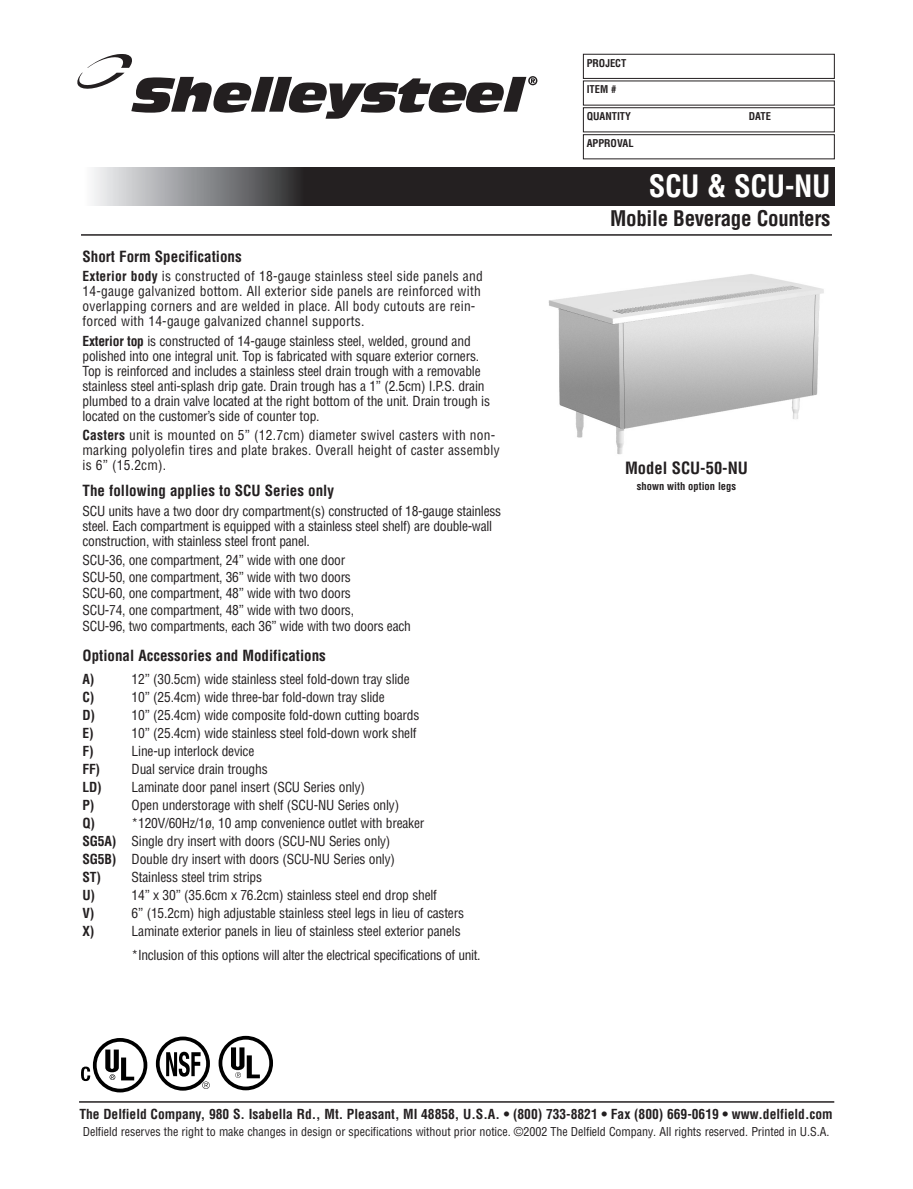
<style>
.page{position:relative;width:913px;height:1189px;background:#fff}
.page>*{position:absolute;margin:0;border:0;box-sizing:border-box;transform-origin:0 0}
.t1{font:700 condensed 30px "Helvetica";letter-spacing:-.015em;color:#fff}
.t2{font:700 condensed 21px "Helvetica";letter-spacing:-.015em;color:#231f20}
.t3{font:700 condensed 16.5px "Helvetica";color:#231f20}
.t4{font:700 condensed 15px "Helvetica";color:#231f20}
.t5{font:condensed 13.5px/15px "Helvetica";letter-spacing:-.015em;color:#231f20}
.t6{font:condensed 13.5px/15px "Helvetica";letter-spacing:.015em;color:#231f20}
.t7{font:700 condensed 13.5px "Helvetica";color:#231f20}
.t8{font:condensed 12px "Helvetica";letter-spacing:-.005em;color:#231f20}
.t9{font:700 condensed 10.5px "Helvetica";color:#231f20}
.s1{font-weight:700}
</style>
<div class="page">
<svg style="left:156px;top:1036px;width:54px;height:54px"></svg>
<svg style="left:81px;top:1038px;width:66px;height:54px"></svg>
<svg style="left:218px;top:1035px;width:55px;height:54px"></svg>
<svg style="left:93px;top:167px;width:741px;height:38px;background:#424041"></svg>
<svg style="left:78px;top:54px;width:459px;height:65px"></svg>
<div style="left:583px;top:54px;width:251px;height:25px;border:1px solid #231f20"></div>
<div style="left:583px;top:107px;width:251px;height:25px;border:1px solid #231f20"></div>
<div style="left:583px;top:134px;width:251px;height:25px;border:1px solid #231f20"></div>
<hr style="left:79px;top:1100px;width:755px;height:2px;background:#231f20">
<img style="left:548px;top:274px;width:276px;height:181px">
<hr style="left:81px;top:234px;width:751px;height:1px;background:#231f20">
<p class="t9" style="left:586px;top:57px;width:41px">PROJECT</p>
<p class="t9" style="left:586px;top:84px;width:31px">ITEM #</p>
<p class="t9" style="left:586px;top:110px;width:46px">QUANTITY</p>
<p class="t9" style="left:748px;top:110px;width:24px">DATE</p>
<p class="t9" style="left:586px;top:137px;width:48px">APPROVAL</p>
<p class="t1" style="left:648px;top:169px;width:183px">SCU &amp; SCU-NU</p>
<p class="t4" style="left:82px;top:248px;width:161px">Short Form Specifications</p>
<p class="t6" style="left:82px;top:269px;width:402px"><span class="s1">Exterior body</span> is constructed of 18-gauge stainless steel side panels and 14-gauge galvanized bottom. All exterior side panels are reinforced with overlapping corners and are welded in place. All body cutouts are rein&shy;forced with 14-gauge galvanized channel supports.</p>
<p class="t5" style="left:82px;top:333px;width:409px"><span class="s1">Exterior top</span> is constructed of 14-gauge stainless steel, welded, ground and polished into one integral unit. Top is fabricated with square exterior corners.<br>Top is reinforced and includes a stainless steel drain trough with a removable stainless steel anti-splash drip gate. Drain trough has a 1” (2.5cm) I.P.S. drain plumbed to a drain valve located at the right bottom of the unit. Drain trough is located on the customer’s side of counter top.</p>
<p class="t6" style="left:82px;top:428px;width:419px"><span class="s1">Casters</span> unit is mounted on 5” (12.7cm) diameter swivel casters with non&shy;marking polyolefin tires and plate brakes. Overall height of caster assembly is 6” (15.2cm).</p>
<p class="t4" style="left:82px;top:482px;width:253px">The following applies to SCU Series only</p>
<p class="t5" style="left:82px;top:503px;width:420px">SCU units have a two door dry compartment(s) constructed of 18-gauge stainless steel. Each compartment is equipped with a stainless steel shelf) are double-wall construction, with stainless steel front panel.</p>
<p class="t5" style="left:82px;top:552px;width:330px;line-height:16.5px">SCU-36, one compartment, 24” wide with one door<br>SCU-50, one compartment, 36” wide with two doors<br>SCU-60, one compartment, 48” wide with two doors<br>SCU-74, one compartment, 48” wide with two doors,<br>SCU-96, two compartments, each 36” wide with two doors each</p>
<p class="t4" style="left:82px;top:647px;width:245px">Optional Accessories and Modifications</p>
<p class="t7" style="left:82px;top:671px;width:13px">A)</p>
<p class="t5" style="left:132px;top:671px;width:280px">12” (30.5cm) wide stainless steel fold-down tray slide</p>
<p class="t7" style="left:82px;top:689px;width:13px">C)</p>
<p class="t5" style="left:132px;top:689px;width:255px">10” (25.4cm) wide three-bar fold-down tray slide</p>
<p class="t7" style="left:82px;top:707px;width:14px">D)</p>
<p class="t5" style="left:132px;top:707px;width:289px">10” (25.4cm) wide composite fold-down cutting boards</p>
<p class="t7" style="left:82px;top:725px;width:13px">E)</p>
<p class="t5" style="left:132px;top:725px;width:286px">10” (25.4cm) wide stainless steel fold-down work shelf</p>
<p class="t7" style="left:82px;top:743px;width:13px">F)</p>
<p class="t5" style="left:82px;top:741px;width:284px;line-height:18px;text-indent:49px">Line-up interlock device<br><span class="s1">FF)</span> Dual service drain troughs<br><span class="s1">LD)</span> Laminate door panel insert (SCU Series only)<br><span class="s1">P)</span></p>
<p class="t5" style="left:132px;top:797px;width:269px">Open understorage with shelf (SCU-NU Series only)</p>
<p class="t7" style="left:82px;top:815px;width:14px">Q)</p>
<p class="t5" style="left:82px;top:813px;width:343px;line-height:18px;text-indent:49px">*120V/60Hz/1ø, 10 amp convenience outlet with breaker <span class="s1">SG5A)</span> Single dry insert with doors (SCU-NU Series only)<br><span class="s1">SG5B)</span> Double dry insert with doors (SCU-NU Series only)<br><span class="s1">ST)</span> Stainless steel trim strips<br><span class="s1">U)</span></p>
<p class="t5" style="left:132px;top:887px;width:307px">14” x 30” (35.6cm x 76.2cm) stainless steel end drop shelf</p>
<p class="t7" style="left:82px;top:905px;width:13px">V)</p>
<p class="t5" style="left:132px;top:905px;width:334px">6” (15.2cm) high adjustable stainless steel legs in lieu of casters</p>
<p class="t7" style="left:82px;top:923px;width:13px">X)</p>
<p class="t5" style="left:132px;top:918px;width:350px;line-height:24px">Laminate exterior panels in lieu of stainless steel exterior panels *Inclusion of this options will alter the electrical specifications of unit.</p>
<p class="t2" style="left:610px;top:207px;width:222px">Mobile Beverage Counters</p>
<p class="t3" style="left:625px;top:458px;width:124px">Model SCU-50-NU</p>
<p class="t9" style="left:637px;top:480px;width:101px">shown with option legs</p>
<p class="t7" style="left:79px;top:1106px;width:755px">The Delfield Company, 980 S. Isabella Rd., Mt. Pleasant, MI 48858, U.S.A. • (800) 733-8821 • Fax (800) 669-0619 • www.delfield.com</p>
<p class="t8" style="left:83px;top:1124px;width:748px">Delfield reserves the right to make changes in design or specifications without prior notice. ©2002 The Delfield Company. All rights reserved. Printed in U.S.A.</p>
</div>
